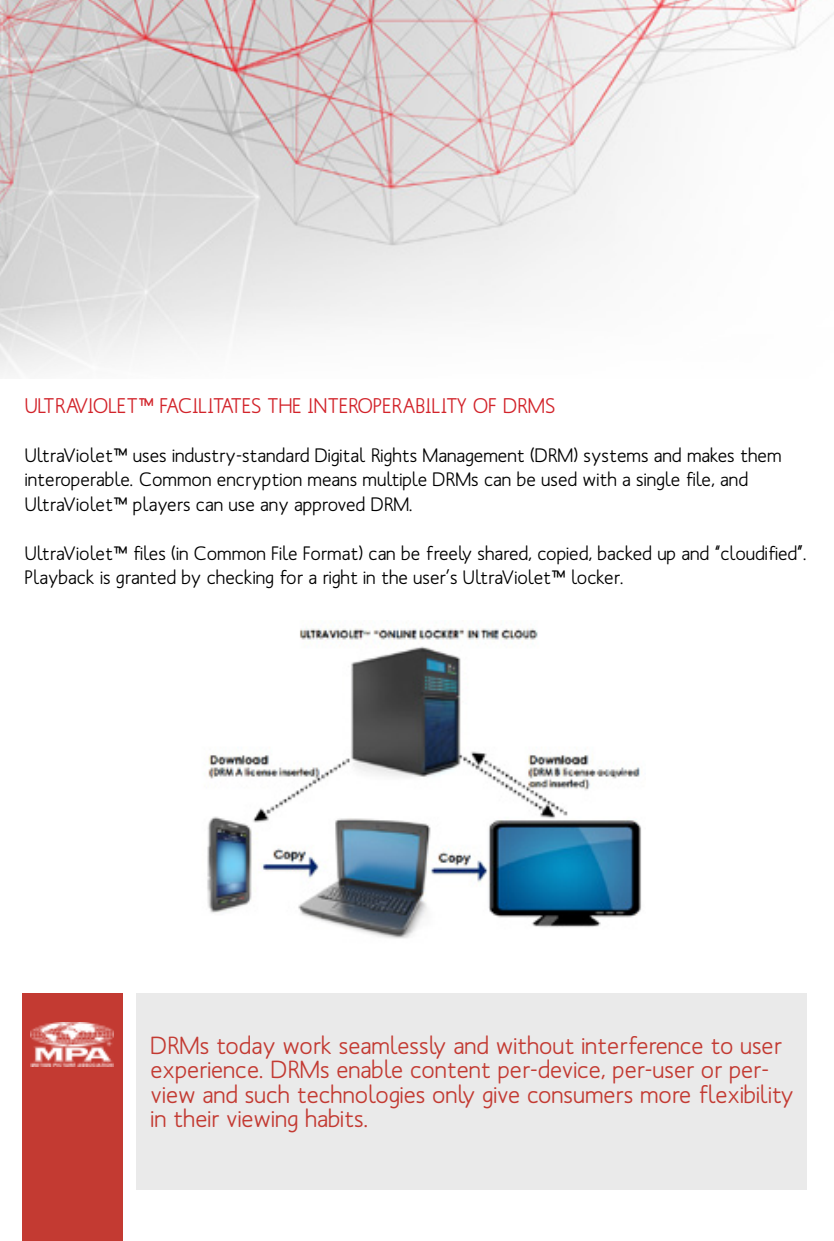
<style>
.page{position:relative;width:834px;height:1241px;background:#fff}
.page>*{position:absolute;margin:0;border:0;box-sizing:border-box;transform-origin:0 0}
.t1{font:500 24.5px/24.5px "Mank Sans";color:#c33a32}
.t2{font:500 21px "Mank Sans";color:#d2232a}
.t3{font:500 19.25px/24.5px "Mank Sans";color:#000}
</style>
<div class="page">
<img style="left:0;top:0;width:833px;height:375px">
<div style="left:22px;top:992px;width:101px;height:248px;background:#c33a32"></div>
<img style="left:31px;top:1022px;width:83px;height:44px">
<div style="left:136px;top:992px;width:671px;height:197px;background:#eaeaea"></div>
<img style="left:207px;top:627px;width:435px;height:312px">
<p class="t2" style="left:25px;top:392px;width:532px">ULTRAVIOLET™ FACILITATES THE INTEROPERABILITY OF DRMS</p>
<p class="t3" style="left:25px;top:442px;width:758px">UltraViolet™ uses industry-standard Digital Rights Management (DRM) systems and makes them interoperable. Common encryption means multiple DRMs can be used with a single file, and<br>UltraViolet™ players can use any approved DRM.</p>
<p class="t3" style="left:25px;top:540px;width:783px">UltraViolet™ files (in Common File Format) can be freely shared, copied, backed up and “cloudified”.<br>Playback is granted by checking for a right in the user’s UltraViolet™ locker.</p>
<p class="t1" style="left:150px;top:1032px;width:644px">DRMs today work seamlessly and without interference to user experience. DRMs enable content per-device, per-user or per&shy;view and such technologies only give consumers more flexibility in their viewing habits.</p>
</div>
